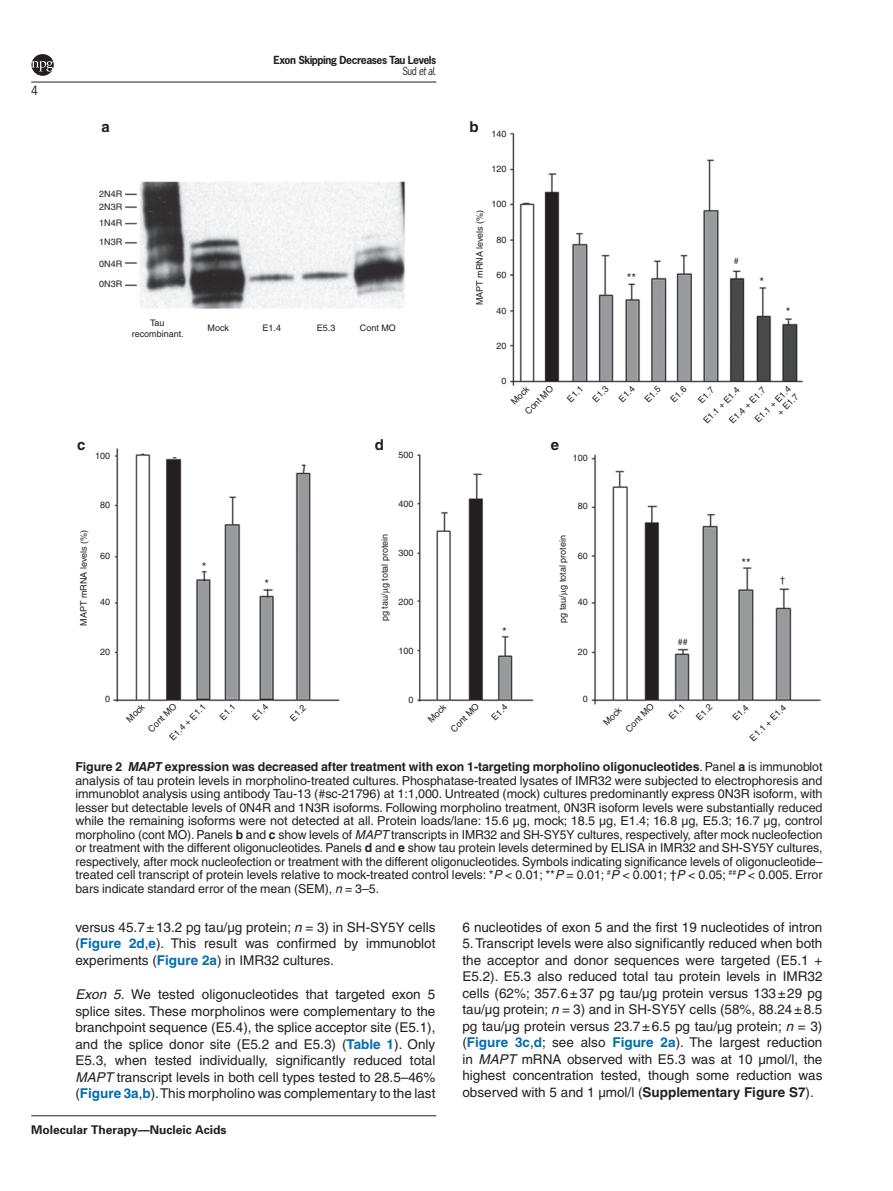
<style>
.page{position:relative;width:893px;height:1191px;background:#fff}
.page>*{position:absolute;margin:0;border:0;box-sizing:border-box;transform-origin:0 0}
.t1{font:700 15px "Helvetica";color:#231f20}
.t2{font:13.5px/16.5px "Helvetica";color:#231f20;text-align:justify}
.t3{font:12.3px/13.5px "Helvetica";letter-spacing:-.005em;color:#231f20;text-align:justify}
.t4{font:700 12px "Univers";color:#231f20}
.t5{font:12px "Helvetica";color:#231f20}
.t6{font:12px "News Gothic";color:#231f20}
.t7{font:700 10.5px/11.7px "News Gothic";letter-spacing:-.045em;color:#231f20;text-align:right}
.t8{font:9px/10.8px "Helvetica";color:#231f20}
.s1{font-weight:400}
.s2{font-weight:400;font-style:italic}
.s3{font-weight:700}
.s4{font-weight:700;font-style:italic}
.s5{font-style:italic}
.s6{font-weight:700;color:#006cb3}
</style>
<div class="page">
<hr style="left:31px;top:1115px;width:405px;height:1px;background:#231f20">
<hr style="left:31px;top:82px;width:405px;height:1px;background:#231f20">
<svg style="left:31px;top:54px;width:23px;height:22px"></svg>
<img style="left:112px;top:133px;width:709px;height:571px">
<svg style="left:383px;top:588px;width:7px;height:5px"></svg>
<svg style="left:561px;top:590px;width:7px;height:5px"></svg>
<p class="t6" style="left:31px;top:82px;width:8px">4</p>
<p class="t1" style="left:101px;top:118px;width:10px">a</p>
<p class="t7" style="left:274px;top:53px;width:164px">Exon Skipping Decreases Tau Levels<br><span class="s1">Sud</span> <span class="s2">et al.</span></p>
<p class="t8" style="left:99px;top:186px;width:25px;line-height:14px">2N4R<br>2N3R</p>
<p class="t8" style="left:99px;top:214px;width:25px;line-height:19px">1N4R<br>1N3R</p>
<p class="t8" style="left:99px;top:258px;width:25px">0N4R</p>
<p class="t8" style="left:99px;top:279px;width:25px">0N3R</p>
<p class="t8" style="left:132px;top:318px;width:54px;text-align:center">Tau recombinant.</p>
<p class="t8" style="left:208px;top:323px;width:23px">Mock</p>
<p class="t8" style="left:263px;top:323px;width:20px">E1.4</p>
<p class="t8" style="left:317px;top:323px;width:20px">E5.3</p>
<p class="t8" style="left:360px;top:323px;width:38px">Cont MO</p>
<p class="t1" style="left:469px;top:118px;width:11px">b</p>
<p class="t8" style="left:492px;top:128px;width:17px">140</p>
<p class="t8" style="left:492px;top:163px;width:17px">120</p>
<p class="t8" style="left:492px;top:199px;width:17px">100</p>
<p class="t8" style="left:474px;top:305px;width:97px;rotate:-90deg">MAPT mRNA levels (%)</p>
<p class="t8" style="left:497px;top:234px;width:12px">80</p>
<p class="t8" style="left:497px;top:269px;width:12px">60</p>
<p class="t8" style="left:497px;top:305px;width:12px">40</p>
<p class="t8" style="left:497px;top:340px;width:12px">20</p>
<p class="t5" style="left:627px;top:271px;width:11px">**</p>
<p class="t8" style="left:734px;top:255px;width:7px">#</p>
<p class="t5" style="left:760px;top:275px;width:6px">*</p>
<p class="t5" style="left:786px;top:305px;width:6px">*</p>
<p class="t8" style="left:502px;top:376px;width:7px">0</p>
<p class="t8" style="left:523px;top:409px;width:38px;rotate:-45deg">Cont MO</p>
<p class="t8" style="left:509px;top:399px;width:23px;rotate:-45deg">Mock</p>
<p class="t8" style="left:565px;top:396px;width:20px;rotate:-45deg">E1.1</p>
<p class="t8" style="left:616px;top:396px;width:20px;rotate:-45deg">E1.4</p>
<p class="t8" style="left:668px;top:397px;width:20px;rotate:-45deg">E1.6</p>
<p class="t8" style="left:711px;top:402px;width:49px;line-height:18.3px;text-indent:-18px;rotate:-45deg">E1.1 + E1.4<br>E1.4 + E1.7</p>
<p class="t8" style="left:590px;top:396px;width:20px;rotate:-45deg">E1.3</p>
<p class="t8" style="left:642px;top:397px;width:20px;rotate:-45deg">E1.5</p>
<p class="t8" style="left:696px;top:398px;width:20px;rotate:-45deg">E1.7</p>
<p class="t8" style="left:752px;top:417px;width:49px;text-align:right;rotate:-45deg">E1.1 + E1.4 + E1.7</p>
<p class="t1" style="left:77px;top:435px;width:10px">c</p>
<p class="t1" style="left:375px;top:435px;width:11px">d</p>
<p class="t1" style="left:551px;top:435px;width:10px">e</p>
<p class="t8" style="left:398px;top:449px;width:17px">500</p>
<p class="t8" style="left:95px;top:450px;width:17px">100</p>
<p class="t8" style="left:573px;top:453px;width:17px">100</p>
<p class="t8" style="left:100px;top:499px;width:12px">80</p>
<p class="t8" style="left:398px;top:498px;width:17px">400</p>
<p class="t8" style="left:578px;top:501px;width:12px">80</p>
<p class="t8" style="left:78px;top:625px;width:97px;rotate:-90deg">MAPT mRNA levels (%)</p>
<p class="t8" style="left:100px;top:551px;width:12px">60</p>
<p class="t8" style="left:100px;top:596px;width:12px">40</p>
<p class="t8" style="left:100px;top:646px;width:12px">20</p>
<p class="t5" style="left:202px;top:559px;width:6px">*</p>
<p class="t5" style="left:265px;top:577px;width:6px">*</p>
<p class="t8" style="left:379px;top:621px;width:89px;rotate:-90deg">pg tau/ g total protein</p>
<p class="t8" style="left:557px;top:622px;width:89px;rotate:-90deg">pg tau/ g total protein</p>
<p class="t8" style="left:398px;top:547px;width:17px">300</p>
<p class="t8" style="left:398px;top:596px;width:17px">200</p>
<p class="t8" style="left:398px;top:645px;width:17px">100</p>
<p class="t5" style="left:502px;top:625px;width:6px">*</p>
<p class="t8" style="left:578px;top:550px;width:12px">60</p>
<p class="t8" style="left:578px;top:596px;width:12px">40</p>
<p class="t8" style="left:578px;top:646px;width:12px">20</p>
<p class="t8" style="left:678px;top:636px;width:12px">##</p>
<p class="t5" style="left:741px;top:556px;width:11px">**</p>
<p class="t8" style="left:780px;top:574px;width:7px">†</p>
<p class="t8" style="left:105px;top:694px;width:7px">0</p>
<p class="t8" style="left:146px;top:726px;width:38px;rotate:-45deg">Cont MO</p>
<p class="t8" style="left:124px;top:716px;width:23px;rotate:-45deg">Mock</p>
<p class="t8" style="left:167px;top:735px;width:49px;rotate:-45deg">E1.4 + E1.1</p>
<p class="t8" style="left:217px;top:714px;width:20px;rotate:-45deg">E1.1</p>
<p class="t8" style="left:250px;top:714px;width:20px;rotate:-45deg">E1.4</p>
<p class="t8" style="left:288px;top:715px;width:20px;rotate:-45deg">E1.2</p>
<p class="t8" style="left:408px;top:694px;width:7px">0</p>
<p class="t8" style="left:583px;top:694px;width:7px">0</p>
<p class="t8" style="left:448px;top:726px;width:38px;rotate:-45deg">Cont MO</p>
<p class="t8" style="left:601px;top:720px;width:23px;rotate:-45deg">Mock</p>
<p class="t8" style="left:666px;top:714px;width:20px;rotate:-45deg">E1.1</p>
<p class="t8" style="left:694px;top:714px;width:20px;rotate:-45deg">E1.2</p>
<p class="t8" style="left:730px;top:715px;width:20px;rotate:-45deg">E1.4</p>
<p class="t8" style="left:747px;top:735px;width:49px;rotate:-45deg">E1.1 + E1.4</p>
<p class="t8" style="left:623px;top:726px;width:38px;rotate:-45deg">Cont MO</p>
<p class="t8" style="left:426px;top:717px;width:23px;rotate:-45deg">Mock</p>
<p class="t8" style="left:489px;top:715px;width:20px;rotate:-45deg">E1.4</p>
<p class="t3" style="left:75px;top:760px;width:749px"><span class="s3">Figure 2</span> <span class="s4">MAPT</span> <span class="s3">expression was decreased after treatment with exon 1-targeting morpholino oligonucleotides</span>. Panel <span class="s3">a</span> is immunoblot analysis of tau protein levels in morpholino-treated cultures. Phosphatase-treated lysates of IMR32 were subjected to electrophoresis and immunoblot analysis using antibody Tau-13 (#sc-21796) at 1:1,000. Untreated (mock) cultures predominantly express 0N3R isoform, with lesser but detectable levels of 0N4R and 1N3R isoforms. Following morpholino treatment, 0N3R isoform levels were substantially reduced while the remaining isoforms were not detected at all. Protein loads/lane: 15.6 μg, mock; 18.5 μg, E1.4; 16.8 μg, E5.3; 16.7 μg, control morpholino (cont MO). Panels <span class="s3">b</span> and <span class="s3">c</span> show levels of <span class="s5">MAPT</span> transcripts in IMR32 and SH-SY5Y cultures, respectively, after mock nucleofection or treatment with the different oligonucleotides. Panels <span class="s3">d</span> and <span class="s3">e</span> show tau protein levels determined by ELISA in IMR32 and SH-SY5Y cultures, respectively, after mock nucleofection or treatment with the different oligonucleotides. Symbols indicating significance levels of oligonucleotide– treated cell transcript of protein levels relative to mock-treated control levels: *<span class="s5">P</span> &lt; 0.01; **<span class="s5">P</span> = 0.01; <sup>#</sup><span class="s5">P</span> &lt; 0.001; †<span class="s5">P</span> &lt; 0.05; <sup>##</sup><span class="s5">P</span> &lt; 0.005. Error bars indicate standard error of the mean (SEM), <span class="s5">n</span> = 3–5.</p>
<p class="t2" style="left:75px;top:918px;width:362px">versus 45.7±13.2 pg tau/μg protein; <span class="s5">n</span> = 3) in SH-SY5Y cells (<span class="s6">Figure 2d</span>,<span class="s6">e</span>). This result was confirmed by immunoblot experiments (<span class="s6">Figure 2a</span>) in IMR32 cultures.</p>
<p class="t2" style="left:75px;top:986px;width:362px"><span class="s5">Exon 5.</span> We tested oligonucleotides that targeted exon 5 splice sites. These morpholinos were complementary to the branchpoint sequence (E5.4), the splice acceptor site (E5.1), and the splice donor site (E5.2 and E5.3) (<span class="s6">Table 1</span>). Only E5.3, when tested individually, significantly reduced total <span class="s5">MAPT</span> transcript levels in both cell types tested to 28.5–46% (<span class="s6">Figure 3a</span>,<span class="s6">b</span>). This morpholino was complementary to the last</p>
<p class="t2" style="left:462px;top:918px;width:361px">6 nucleotides of exon 5 and the first 19 nucleotides of intron</p>
<p class="t2" style="left:462px;top:935px;width:362px">5. Transcript levels were also significantly reduced when both the acceptor and donor sequences were targeted (E5.1 + E5.2). E5.3 also reduced total tau protein levels in IMR32 cells (62%; 357.6±37 pg tau/μg protein versus 133±29 pg tau/μg protein; <span class="s5">n</span> = 3) and in SH-SY5Y cells (58%, 88.24±8.5 pg tau/μg protein versus 23.7±6.5 pg tau/μg protein; <span class="s5">n</span> = 3) (<span class="s6">Figure 3c</span>,<span class="s6">d</span>; see also <span class="s6">Figure 2a</span>). The largest reduction in <span class="s5">MAPT</span> mRNA observed with E5.3 was at 10 μmol/l, the highest concentration tested, though some reduction was observed with 5 and 1 μmol/l (<span class="s3">Supplementary Figure S7</span>).</p>
<p class="t4" style="left:31px;top:1122px;width:197px">Molecular Therapy—Nucleic Acids</p>
</div>
